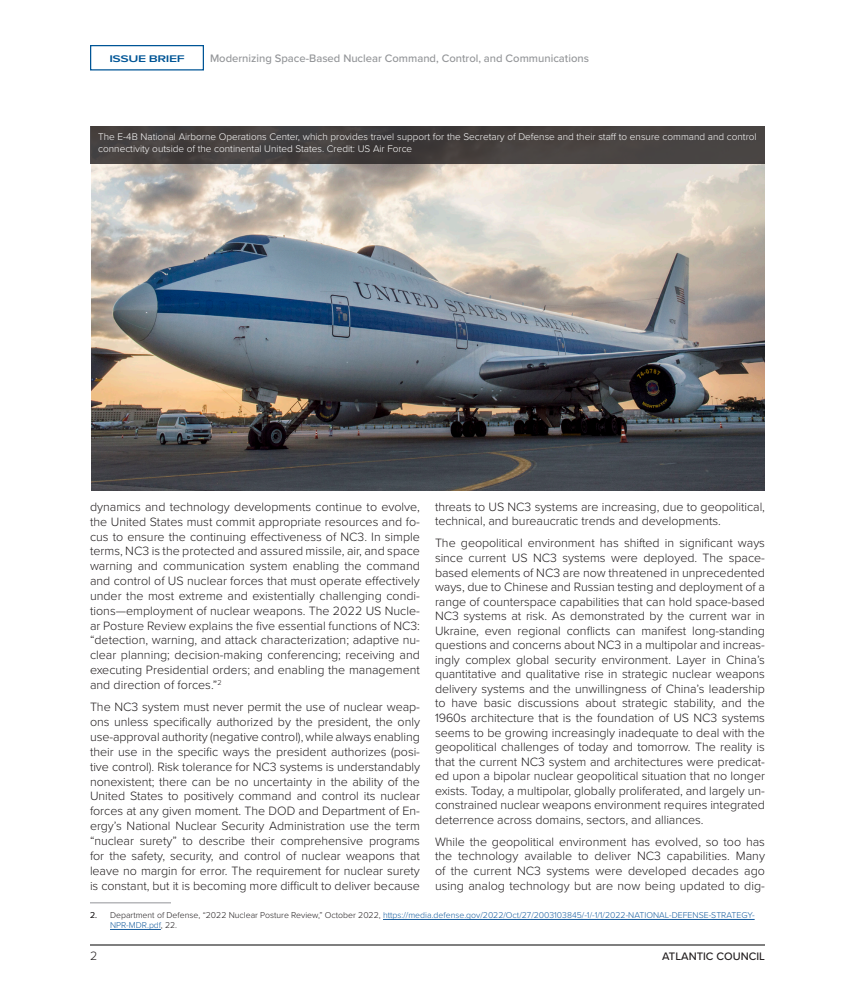
<style>
.page{position:relative;width:855px;height:990px;background:#fff}
.page>*{position:absolute;margin:0;border:0;box-sizing:border-box;transform-origin:0 0}
.Body_Copy_-_normal{font:300 12.5px/14.9px "Proxima Nova";letter-spacing:-.005em;color:#231f20;text-align:justify}
.t1{font:500 11.25px "Proxima Nova";color:#939598}
.t2{font:500 11.25px "Proxima Nova";color:#231f20}
.Body_Copy_-_normal-2{font:300 10px/11.9px "Proxima Nova";color:#fff}
.t3{font:600 10px "Proxima Nova";letter-spacing:-.03em;color:#005596;scale:1.4 1}
.t4{font:300 8.75px/10px "Proxima Nova";color:#175d9e}
.t5{font:300 8.75px "Proxima Nova";color:#231f20}
.s1{color:#231f20}
</style>
<div class="page">
<hr style="left:90px;top:945px;width:675px;height:1px;background:#000">
<div style="left:90px;top:45px;width:114px;height:26px;border:1px solid #005596"></div>
<img style="left:91px;top:163px;width:674px;height:327px">
<div style="left:90px;top:126px;width:675px;height:37px;background:linear-gradient(to right,#433e3e,#474341)"></div>
<hr style="left:383px;top:919px;width:372px;height:1px;background:#175d9e">
<hr style="left:110px;top:929px;width:51px;height:1px;background:#175d9e">
<hr style="left:90px;top:902px;width:81px;height:1px;background:#a8a9ad">
<p class="t3" style="left:109px;top:51px;width:55px">ISSUE BRIEF</p>
<p class="t1" style="left:210px;top:50px;width:380px">Modernizing Space-Based Nuclear Command, Control, and Communications</p>
<p class="Body_Copy_-_normal-2" style="left:98px;top:131px;width:660px">The E-4B National Airborne Operations Center, which provides travel support for the Secretary of Defense and their staff to ensure command and control connectivity outside of the continental United States. Credit: US Air Force</p>
<p class="Body_Copy_-_normal" style="left:90px;top:499px;width:332px">dynamics and technology developments continue to evolve, the United States must commit appropriate resources and fo&shy;cus to ensure the continuing effectiveness of NC3. In simple terms, NC3 is the protected and assured missile, air, and space warning and communication system enabling the command and control of US nuclear forces that must operate effectively under the most extreme and existentially challenging condi&shy;tions—employment of nuclear weapons. The 2022 US Nucle&shy;ar Posture Review explains the five essential functions of NC3: “detection, warning, and attack characterization; adaptive nu&shy;clear planning; decision-making conferencing; receiving and executing Presidential orders; and enabling the management and direction of forces.”<sup>2</sup></p>
<p class="Body_Copy_-_normal" style="left:90px;top:699px;width:332px">The NC3 system must never permit the use of nuclear weap&shy;ons unless specifically authorized by the president, the only use-approval authority (negative control), while always enabling their use in the specific ways the president authorizes (posi&shy;tive control). Risk tolerance for NC3 systems is understandably nonexistent; there can be no uncertainty in the ability of the United States to positively command and control its nuclear forces at any given moment. The DOD and Department of En&shy;ergy’s National Nuclear Security Administration use the term “nuclear surety” to describe their comprehensive programs for the safety, security, and control of nuclear weapons that leave no margin for error. The requirement for nuclear surety is constant, but it is becoming more difficult to deliver because</p>
<p class="Body_Copy_-_normal" style="left:435px;top:499px;width:332px;line-height:14.5px">threats to US NC3 systems are increasing, due to geopolitical, technical, and bureaucratic trends and developments.</p>
<p class="Body_Copy_-_normal" style="left:435px;top:535px;width:332px;line-height:14.5px">The geopolitical environment has shifted in significant ways since current US NC3 systems were deployed. The space&shy;based elements of NC3 are now threatened in unprecedented ways, due to Chinese and Russian testing and deployment of a range of counterspace capabilities that can hold space-based NC3 systems at risk. As demonstrated by the current war in Ukraine, even regional conflicts can manifest long-standing questions and concerns about NC3 in a multipolar and increas&shy;ingly complex global security environment. Layer in China’s quantitative and qualitative rise in strategic nuclear weapons delivery systems and the unwillingness of China’s leadership to have basic discussions about strategic stability, and the 1960s architecture that is the foundation of US NC3 systems seems to be growing increasingly inadequate to deal with the geopolitical challenges of today and tomorrow. The reality is that the current NC3 system and architectures were predicat&shy;ed upon a bipolar nuclear geopolitical situation that no longer exists. Today, a multipolar, globally proliferated, and largely un&shy;constrained nuclear weapons environment requires integrated deterrence across domains, sectors, and alliances.</p>
<p class="Body_Copy_-_normal" style="left:435px;top:834px;width:332px;line-height:14.5px">While the geopolitical environment has evolved, so too has the technology available to deliver NC3 capabilities. Many of the current NC3 systems were developed decades ago using analog technology but are now being updated to dig-</p>
<p class="t5" style="left:90px;top:909px;width:9px">2.</p>
<p class="t4" style="left:110px;top:910px;width:646px"><span class="s1">Department of Defense, “2022 Nuclear Posture Review,” October 2022,</span> https://media.defense.gov/2022/Oct/27/2003103845/-1/-1/1/2022-NATIONAL-DEFENSE-STRATEGY-<br>NPR-MDR.pdf<span class="s1">, 22.</span></p>
<p class="Body_Copy_-_normal" style="left:90px;top:948px;width:9px">2</p>
<p class="t2" style="left:662px;top:948px;width:104px">ATLANTIC COUNCIL</p>
</div>
